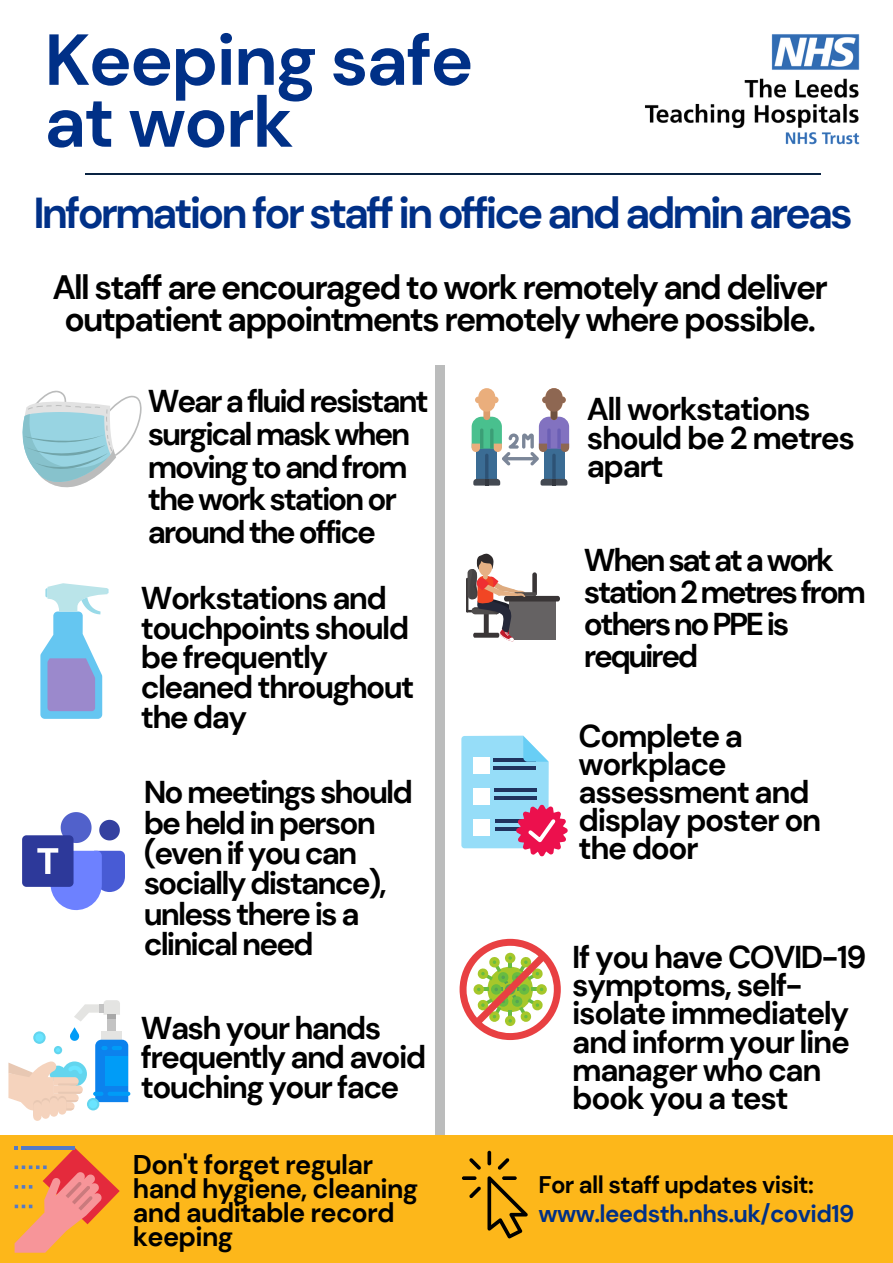
<style>
.page{position:relative;width:893px;height:1263px;background:#fff}
.page>*{position:absolute;margin:0;border:0;box-sizing:border-box;transform-origin:0 0}
.t1{font:700 72px/61.9px "DM Sans";letter-spacing:-.025em;color:#003087}
.t2{font:700 43.2px "DM Sans";letter-spacing:-.07em;color:#003087}
.t3{font:700 33.75px/32.1px "DM Sans";letter-spacing:-.055em;color:#000;text-align:center}
.t4{font:700 31.5px/28.1px "DM Sans";letter-spacing:-.055em;color:#000}
.t5{font:700 31.5px/32.1px "DM Sans";letter-spacing:-.075em;color:#000}
.t6{font:700 27px/24.2px "DM Sans";letter-spacing:-.025em;color:#000}
.t7{font:700 24px "DM Sans";letter-spacing:-.025em;color:#003087}
.t8{font:700 24px "DM Sans";letter-spacing:-.025em;color:#000}
.t9{font:700 21px/24.8px "DM Sans";letter-spacing:-.025em;color:#000}
</style>
<div class="page">
<hr style="left:85px;top:174px;width:735px;height:1px;background:#092342">
<img style="left:645px;top:34px;width:215px;height:111px">
<svg style="left:22px;top:390px;width:120px;height:97px"></svg>
<div style="left:436px;top:365px;width:9px;height:898px;background:#bbbcbc"></div>
<svg style="left:466px;top:553px;width:94px;height:88px"></svg>
<svg style="left:472px;top:388px;width:97px;height:97px"></svg>
<svg style="left:461px;top:736px;width:107px;height:121px"></svg>
<svg style="left:40px;top:583px;width:68px;height:136px"></svg>
<div style="left:22px;top:835px;width:52px;height:52px;background:#2d399a;border-radius:4px"></div>
<svg style="left:37px;top:812px;width:88px;height:99px"></svg>
<div style="left:108px;top:1015px;width:8px;height:16px;background:#c3c3c3"></div>
<div style="left:101px;top:1031px;width:21px;height:9px;background:#e4e4e2"></div>
<svg style="left:70px;top:1027px;width:10px;height:14px"></svg>
<div style="left:54px;top:1046px;width:8px;height:8px;background:#63d5ee;border-radius:50%"></div>
<svg style="left:33px;top:1031px;width:13px;height:13px"></svg>
<div style="left:87px;top:1098px;width:12px;height:12px;background:#63d5ee;border-radius:50%"></div>
<div style="left:89px;top:1100px;width:8px;height:8px;background:#6ae4ff;border-radius:50%"></div>
<div style="left:35px;top:1033px;width:9px;height:9px;background:#6ae4ff;border-radius:50%"></div>
<svg style="left:56px;top:1048px;width:4px;height:4px"></svg>
<svg style="left:95px;top:1040px;width:33px;height:62px;background:#0b8df1"></svg>
<hr style="left:112px;top:1046px;width:10px;height:4px;background:#009cf7;border-radius:2px">
<hr style="left:108px;top:1092px;width:22px;height:4px;background:#009cf7;border-radius:2px">
<hr style="left:93px;top:1092px;width:10px;height:4px;background:#009cf7;border-radius:2px">
<svg style="left:74px;top:1000px;width:46px;height:21px"></svg>
<svg style="left:8px;top:1061px;width:79px;height:59px"></svg>
<svg style="left:459px;top:939px;width:102px;height:101px"></svg>
<div style="left:0;top:1135px;width:893px;height:128px;background:#fdb71a"></div>
<svg style="left:487px;top:1151px;width:4px;height:14px"></svg>
<svg style="left:462px;top:1176px;width:14px;height:4px"></svg>
<svg style="left:469px;top:1158px;width:12px;height:11px"></svg>
<svg style="left:467px;top:1176px;width:61px;height:62px"></svg>
<svg style="left:497px;top:1158px;width:12px;height:11px"></svg>
<svg style="left:15px;top:1146px;width:105px;height:107px"></svg>
<h1 class="t1" style="left:44px;top:29px;width:430px">Keeping safe at work</h1>
<h2 class="t2" style="left:33px;top:185px;width:821px">Information for staff in office and admin areas</h2>
<p class="t3" style="left:52px;top:271px;width:777px">All staff are encouraged to work remotely and deliver outpatient appointments remotely where possible.</p>
<p class="t4" style="left:148px;top:385px;width:282px;line-height:32.6px">Wear a fluid resistant surgical mask when moving to and from the work station or around the office</p>
<p class="t4" style="left:587px;top:395px;width:269px;line-height:28.7px">All workstations should be 2 metres apart</p>
<p class="t4" style="left:141px;top:583px;width:275px;line-height:29.8px">Workstations and touchpoints should be frequently cleaned throughout the day</p>
<p class="t4" style="left:144px;top:777px;width:271px;line-height:30.4px">No meetings should be held in person (even if you can socially distance), unless there is a clinical need</p>
<p class="t4" style="left:141px;top:1013px;width:287px;line-height:29.8px">Wash your hands frequently and avoid touching your face</p>
<p class="t6" style="left:133px;top:1152px;width:287px">Don't forget regular hand hygiene, cleaning and auditable record keeping</p>
<p class="t9" style="left:135px;top:1150px;width:281px">Pause contact tracing on the<br>NHS Covid app at work (you can continue to check in to restaurant areas)</p>
<p class="t5" style="left:584px;top:544px;width:283px">When sat at a work station 2 metres from others no PPE is required</p>
<p class="t4" style="left:578px;top:722px;width:244px">Complete a workplace assessment and display poster on the door</p>
<p class="t4" style="left:572px;top:943px;width:296px">If you have COVID-19 symptoms, self&shy;isolate immediately and inform your line manager who can book you a test</p>
<p class="t8" style="left:538px;top:1169px;width:277px">For all staff updates visit:</p>
<p class="t7" style="left:538px;top:1198px;width:317px">www.leedsth.nhs.uk/covid19</p>
</div>
